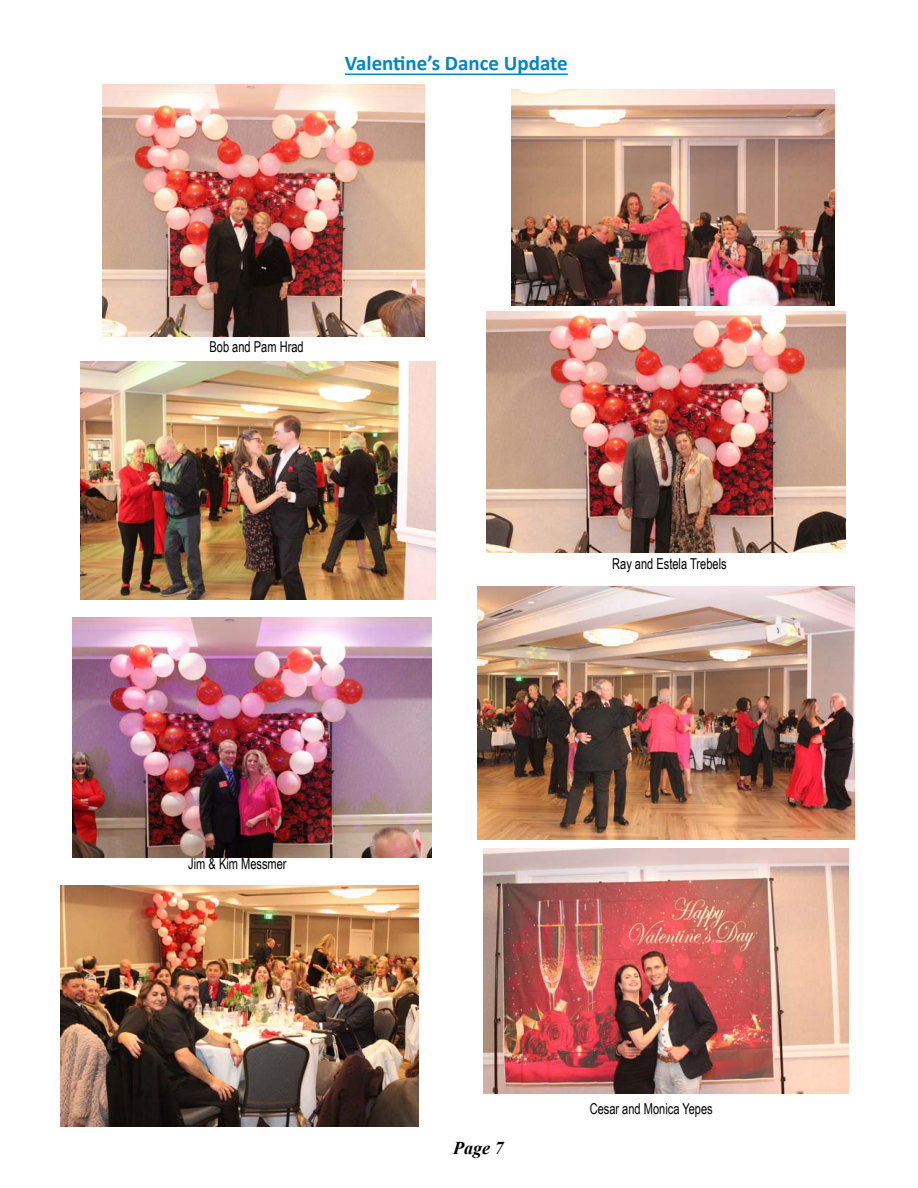
<style>
.page{position:relative;width:918px;height:1188px;background:#fff}
.page>*{position:absolute;margin:0;border:0;box-sizing:border-box;transform-origin:0 0}
.t1{font:700 21px "Calibri";color:#0087c4}
.t2{font:italic 700 18px "Times New Roman";color:#000}
.t3{font:15px "Arial Narrow";color:#000;scale:.9 1}
</style>
<div class="page">
<hr style="left:345px;top:74px;width:223px;height:1px;background:#0087c4">
<img style="left:102px;top:84px;width:323px;height:252px">
<img style="left:80px;top:361px;width:356px;height:239px">
<img style="left:73px;top:617px;width:358px;height:241px">
<img style="left:487px;top:312px;width:358px;height:240px">
<img style="left:512px;top:89px;width:322px;height:217px">
<img style="left:484px;top:849px;width:364px;height:245px">
<img style="left:478px;top:587px;width:376px;height:252px">
<img style="left:60px;top:886px;width:358px;height:240px">
<h1 class="t1" style="left:345px;top:48px;width:224px">Valentine’s Dance Update</h1>
<p class="t3" style="left:210px;top:336px;width:106px">Bob and Pam Hrad</p>
<p class="t3" style="left:612px;top:553px;width:129px">Ray and Estela Trebels</p>
<p class="t3" style="left:188px;top:852px;width:111px">Jim &amp; Kim Messmer</p>
<p class="t2" style="left:453px;top:1135px;width:52px">Page 7</p>
<p class="t3" style="left:590px;top:1098px;width:138px">Cesar and Monica Yepes</p>
</div>
